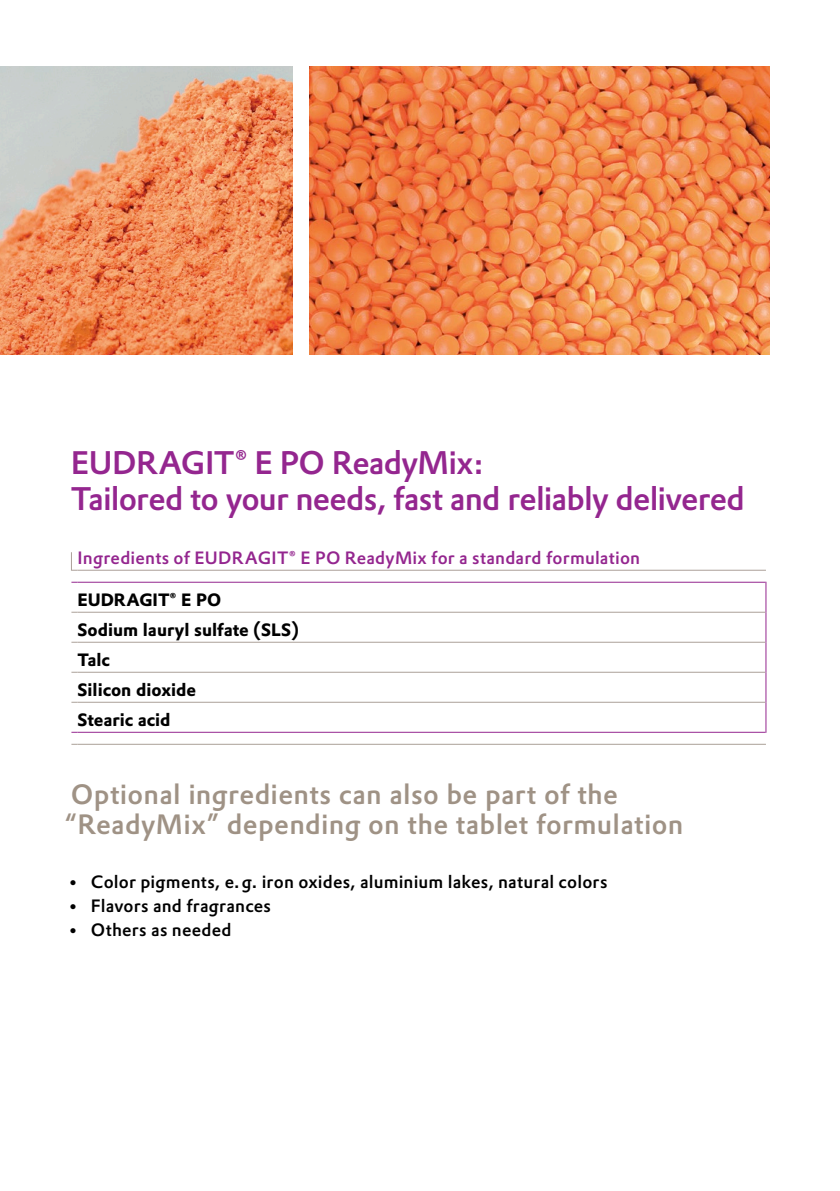
<style>
.page{position:relative;width:840px;height:1191px;background:#fff}
.page>*{position:absolute;margin:0;border:0;box-sizing:border-box;transform-origin:0 0}
.t1{font:500 32px/36px "Evonik Prokyon";letter-spacing:-.025em;color:#94268f}
.t2{font:500 27.4px/30px "Evonik Prokyon";letter-spacing:.01em;color:#9f9285}
.t3{font:500 17.6px "Evonik Prokyon";letter-spacing:.01em;color:#000}
.t4{font:700 17.6px/30px "Evonik Prokyon";color:#000}
.t5{font:500 17.6px "Evonik Prokyon";letter-spacing:.015em;color:#94268f}
</style>
<div class="page">
<img style="left:309px;top:66px;width:459px;height:288px">
<img style="left:0;top:66px;width:292px;height:288px">
<hr style="left:77px;top:582px;width:688px;height:1px;background:#94268f">
<hr style="left:77px;top:732px;width:688px;height:1px;background:#94268f">
<hr style="left:765px;top:582px;width:1px;height:30px;background:#94268f">
<hr style="left:765px;top:612px;width:1px;height:30px;background:#94268f">
<hr style="left:765px;top:642px;width:1px;height:30px;background:#94268f">
<hr style="left:765px;top:672px;width:1px;height:30px;background:#94268f">
<hr style="left:765px;top:702px;width:1px;height:31px;background:#94268f">
<svg style="left:71px;top:552px;width:6px;height:19px"></svg>
<hr style="left:77px;top:570px;width:688px;height:1px;background:#aba098">
<hr style="left:77px;top:744px;width:688px;height:1px;background:#aba098">
<hr style="left:77px;top:612px;width:688px;height:1px;background:#aba098">
<hr style="left:77px;top:642px;width:688px;height:1px;background:#aba098">
<hr style="left:77px;top:672px;width:688px;height:1px;background:#aba098">
<hr style="left:77px;top:702px;width:688px;height:1px;background:#aba098">
<h1 class="t1" style="left:71px;top:442px;width:675px">EUDRAGIT® E PO ReadyMix:<br>Tailored to your needs, fast and reliably delivered</h1>
<p class="t5" style="left:77px;top:544px;width:564px">Ingredients of EUDRAGIT® E PO ReadyMix for a standard formulation</p>
<p class="t4" style="left:77px;top:583px;width:223px">EUDRAGIT® E PO<br>Sodium lauryl sulfate (SLS)<br>Talc<br>Silicon dioxide<br>Stearic acid</p>
<h2 class="t2" style="left:64px;top:777px;width:620px">Optional ingredients can also be part of the “ReadyMix” depending on the tablet formulation</h2>
<p class="t3" style="left:68px;top:868px;width:541px">• Color pigments, e.g. iron oxides, aluminium lakes, natural colors</p>
<p class="t3" style="left:68px;top:892px;width:205px">• Flavors and fragrances</p>
<p class="t3" style="left:68px;top:916px;width:165px">• Others as needed</p>
</div>
